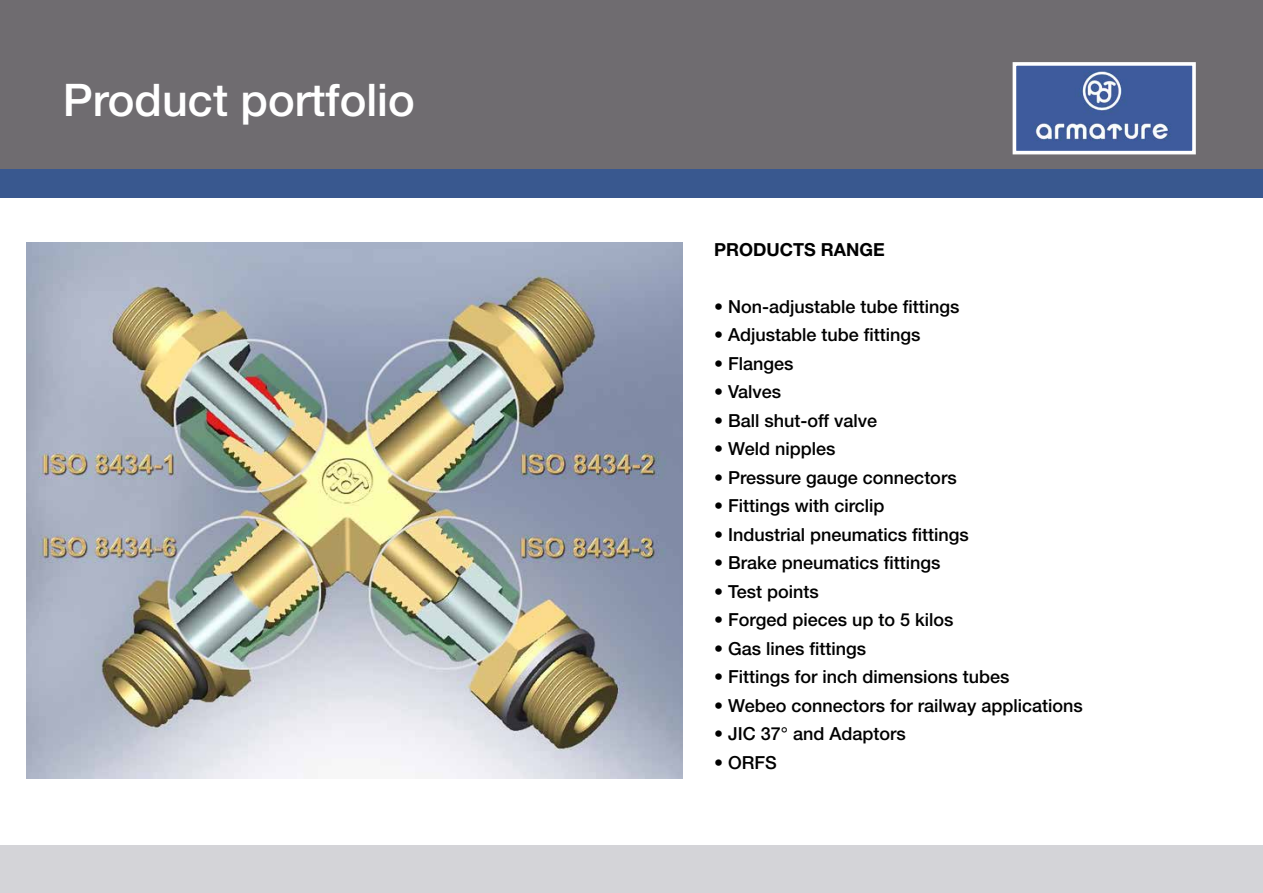
<style>
.page{position:relative;width:1263px;height:893px;background:#fff}
.page>*{position:absolute;margin:0;border:0;box-sizing:border-box;transform-origin:0 0}
.t1{font:500 45px "Helvetica Neue LT Pro";color:#fff}
.t2{font:500 18px "Helvetica Neue LT Pro";color:#000}
.t3{font:700 18px "Helvetica Neue LT Pro";color:#000}
</style>
<div class="page">
<div style="left:0;top:0;width:1263px;height:176px;background:#6f6c70"></div>
<div style="left:0;top:169px;width:1263px;height:28px;background:#39588f"></div>
<div style="left:0;top:845px;width:1263px;height:48px;background:#d4d4d8"></div>
<img style="left:1018px;top:67px;width:173px;height:82px">
<div style="left:1013px;top:62px;width:183px;height:92px;border:4px solid #fff"></div>
<img style="left:27px;top:243px;width:655px;height:535px">
<h1 class="t1" style="left:63px;top:74px;width:353px">Product portfolio</h1>
<p class="t3" style="left:714px;top:238px;width:172px">PRODUCTS RANGE</p>
<p class="t2" style="left:714px;top:295px;width:247px">• Non-adjustable tube fittings</p>
<p class="t2" style="left:714px;top:324px;width:208px">• Adjustable tube fittings</p>
<p class="t2" style="left:714px;top:352px;width:81px">• Flanges</p>
<p class="t2" style="left:714px;top:381px;width:69px">• Valves</p>
<p class="t2" style="left:714px;top:409px;width:165px">• Ball shut-off valve</p>
<p class="t2" style="left:714px;top:438px;width:123px">• Weld nipples</p>
<p class="t2" style="left:714px;top:466px;width:244px">• Pressure gauge connectors</p>
<p class="t2" style="left:714px;top:495px;width:172px">• Fittings with circlip</p>
<p class="t2" style="left:714px;top:523px;width:256px">• Industrial pneumatics fittings</p>
<p class="t2" style="left:714px;top:552px;width:228px">• Brake pneumatics fittings</p>
<p class="t2" style="left:714px;top:580px;width:106px">• Test points</p>
<p class="t2" style="left:714px;top:609px;width:241px">• Forged pieces up to 5 kilos</p>
<p class="t2" style="left:714px;top:637px;width:154px">• Gas lines fittings</p>
<p class="t2" style="left:714px;top:666px;width:297px">• Fittings for inch dimensions tubes</p>
<p class="t2" style="left:714px;top:694px;width:370px">• Webeo connectors for railway applications</p>
<p class="t2" style="left:714px;top:723px;width:193px">• JIC 37° and Adaptors</p>
<p class="t2" style="left:714px;top:751px;width:64px">• ORFS</p>
</div>
